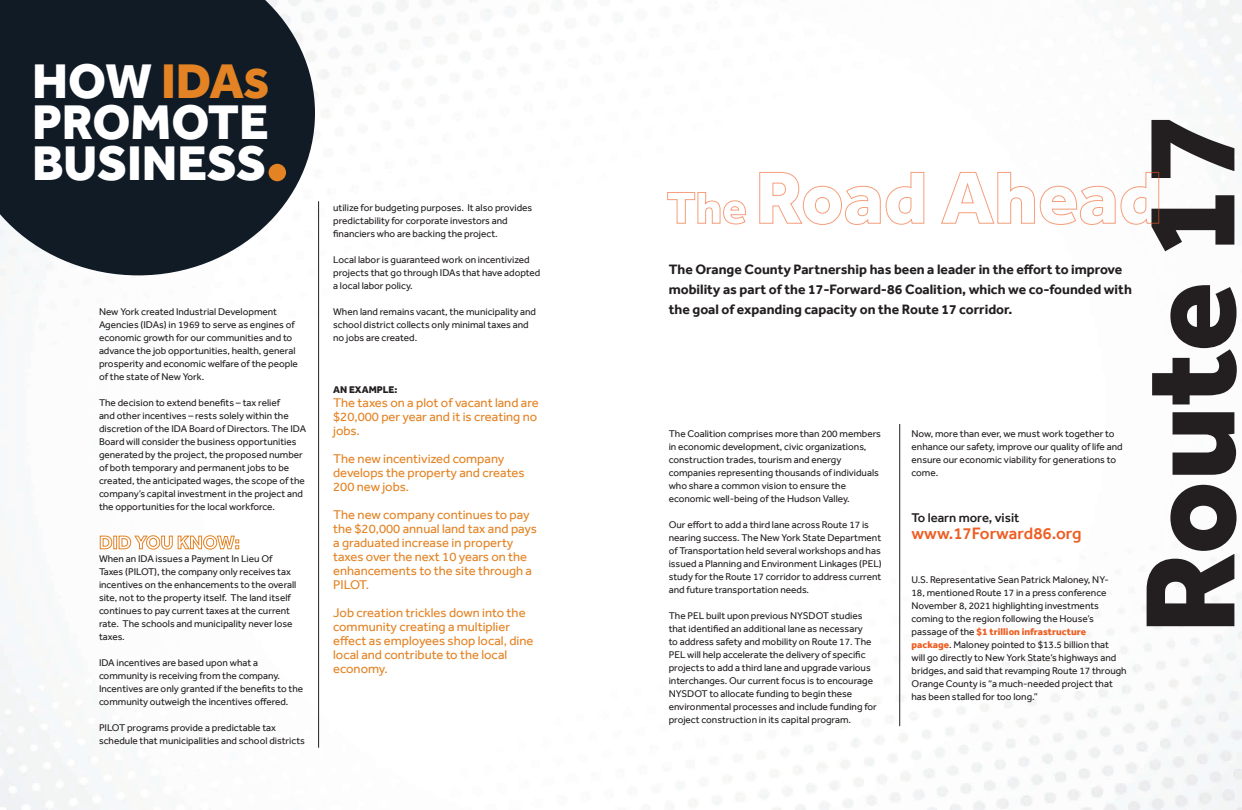
<style>
.page{position:relative;width:1242px;height:810px;background:#fff}
.page>*{position:absolute;margin:0;border:0;box-sizing:border-box;transform-origin:0 0}
.t1{font:800 131.7px "Effra";color:#231f20}
.t2{font:800 50px/41px "Effra";color:#fff;text-align:justify}
.t3{font:500 17px "Effra";color:#ee5d22}
.intro_blurb_left_ali{font:700 14px/20px "Effra";color:#231f20}
.t4{font:13px/14px "Effra";color:#e38324}
.t5{font:500 13px "Effra";color:#231f20}
.t6{font:10px/13px "Effra";color:#231f20}
.t7{font:800 10px "Effra";color:#231f20}
.s1{color:#e38324}
.s2{font-size:43px;color:#e38324}
.s3{font-weight:800;color:#ee5d22}
</style>
<div class="page">
<img style="left:0;top:0;width:1242px;height:810px">
<svg style="left:0;top:0;width:315px;height:275px;fill:#101b26"></svg>
<svg style="left:667px;top:192px;width:80px;height:33px"></svg>
<svg style="left:759px;top:171px;width:166px;height:54px"></svg>
<svg style="left:940px;top:171px;width:220px;height:54px"></svg>
<hr style="left:900px;top:424px;width:1px;height:302px;background:#231f20">
<hr style="left:318px;top:201px;width:1px;height:547px;background:#231f20">
<svg style="left:100px;top:536px;width:139px;height:13px"></svg>
<div style="left:269px;top:164px;width:17px;height:17px;background:#e38324;border-radius:50%"></div>
<p class="t2" style="left:32px;top:60px;width:239px">HOW <span class="s1">IDA</span><span class="s2">S </span>PROMOTE BUSINESS</p>
<p class="t6" style="left:333px;top:201px;width:201px">utilize for budgeting purposes. It also provides predictability for corporate investors and financiers who are backing the project.</p>
<p class="t6" style="left:333px;top:253px;width:209px">Local labor is guaranteed work on incentivized projects that go through IDAs that have adopted a local labor policy.</p>
<p class="t6" style="left:333px;top:305px;width:204px">When land remains vacant, the municipality and school district collects only minimal taxes and no jobs are created.</p>
<p class="intro_blurb_left_ali" style="left:669px;top:259px;width:465px">The Orange County Partnership has been a leader in the effort to improve mobility as part of the 17-Forward-86 Coalition, which we co-founded with</p>
<p class="t6" style="left:99px;top:305px;width:180px">New York created Industrial Development</p>
<p class="intro_blurb_left_ali" style="left:669px;top:299px;width:345px">the goal of expanding capacity on the Route 17 corridor.</p>
<p class="t6" style="left:99px;top:318px;width:200px">Agencies (IDAs) in 1969 to serve as engines of economic growth for our communities and to advance the job opportunities, health, general prosperity and economic welfare of the people of the state of New York.</p>
<p class="t6" style="left:99px;top:396px;width:209px">The decision to extend benefits – tax relief<br>and other incentives – rests solely within the discretion of the IDA Board of Directors. The IDA Board will consider the business opportunities generated by the project, the proposed number of both temporary and permanent jobs to be created, the anticipated wages, the scope of the company’s capital investment in the project and the opportunities for the local workforce.</p>
<p class="t7" style="left:333px;top:383px;width:66px">AN EXAMPLE:</p>
<p class="t4" style="left:333px;top:395px;width:207px;text-align:justify">The taxes on a plot of vacant land are $20,000 per year and it is creating no jobs.</p>
<p class="t4" style="left:333px;top:451px;width:193px">The new incentivized company develops the property and creates<br>200 new jobs.</p>
<p class="t4" style="left:333px;top:507px;width:205px">The new company continues to pay the $20,000 annual land tax and pays a graduated increase in property taxes over the next 10 years on the enhancements to the site through a<br>PILOT.</p>
<p class="t4" style="left:333px;top:605px;width:202px">Job creation trickles down into the community creating a multiplier effect as employees shop local, dine local and contribute to the local economy.</p>
<p class="t6" style="left:669px;top:427px;width:214px">The Coalition comprises more than 200 members in economic development, civic organizations, construction trades, tourism and energy companies representing thousands of individuals who share a common vision to ensure the economic well-being of the Hudson Valley.</p>
<p class="t6" style="left:669px;top:518px;width:215px">Our effort to add a third lane across Route 17 is nearing success. The New York State Department of Transportation held several workshops and has issued a Planning and Environment Linkages (PEL) study for the Route 17 corridor to address current and future transportation needs.</p>
<p class="t6" style="left:669px;top:609px;width:210px">The PEL built upon previous NYSDOT studies that identified an additional lane as necessary<br>to address safety and mobility on Route 17. The PEL will help accelerate the delivery of specific projects to add a third lane and upgrade various interchanges. Our current focus is to encourage NYSDOT to allocate funding to begin these environmental processes and include funding for project construction in its capital program.</p>
<p class="t6" style="left:912px;top:427px;width:213px">Now, more than ever, we must work together to enhance our safety, improve our quality of life and ensure our economic viability for generations to come.</p>
<h3 class="t5" style="left:912px;top:510px;width:109px">To learn more, visit</h3>
<h3 class="t3" style="left:912px;top:523px;width:172px">www.17Forward86.org</h3>
<p class="t6" style="left:912px;top:573px;width:217px">U.S. Representative Sean Patrick Maloney, NY-<br>18, mentioned Route 17 in a press conference November 8, 2021 highlighting investments coming to the region following the House’s passage of the <span class="s3">$1 trillion infrastructure package</span>. Maloney pointed to $13.5 billion that<br>will go directly to New York State’s highways and bridges, and said that revamping Route 17 through Orange County is “a much-needed project that has been stalled for too long.”</p>
<p class="t6" style="left:99px;top:552px;width:199px">When an IDA issues a Payment In Lieu Of Taxes (PILOT), the company only receives tax incentives on the enhancements to the overall site, not to the property itself. The land itself continues to pay current taxes at the current rate. The schools and municipality never lose taxes.</p>
<p class="t6" style="left:99px;top:656px;width:206px">IDA incentives are based upon what a community is receiving from the company.<br>Incentives are only granted if the benefits to the community outweigh the incentives offered.</p>
<p class="t6" style="left:99px;top:721px;width:207px">PILOT programs provide a predictable tax schedule that municipalities and school districts</p>
<p class="t1" style="left:1112px;top:634px;width:525px;rotate:-90deg">Route 17</p>
</div>
